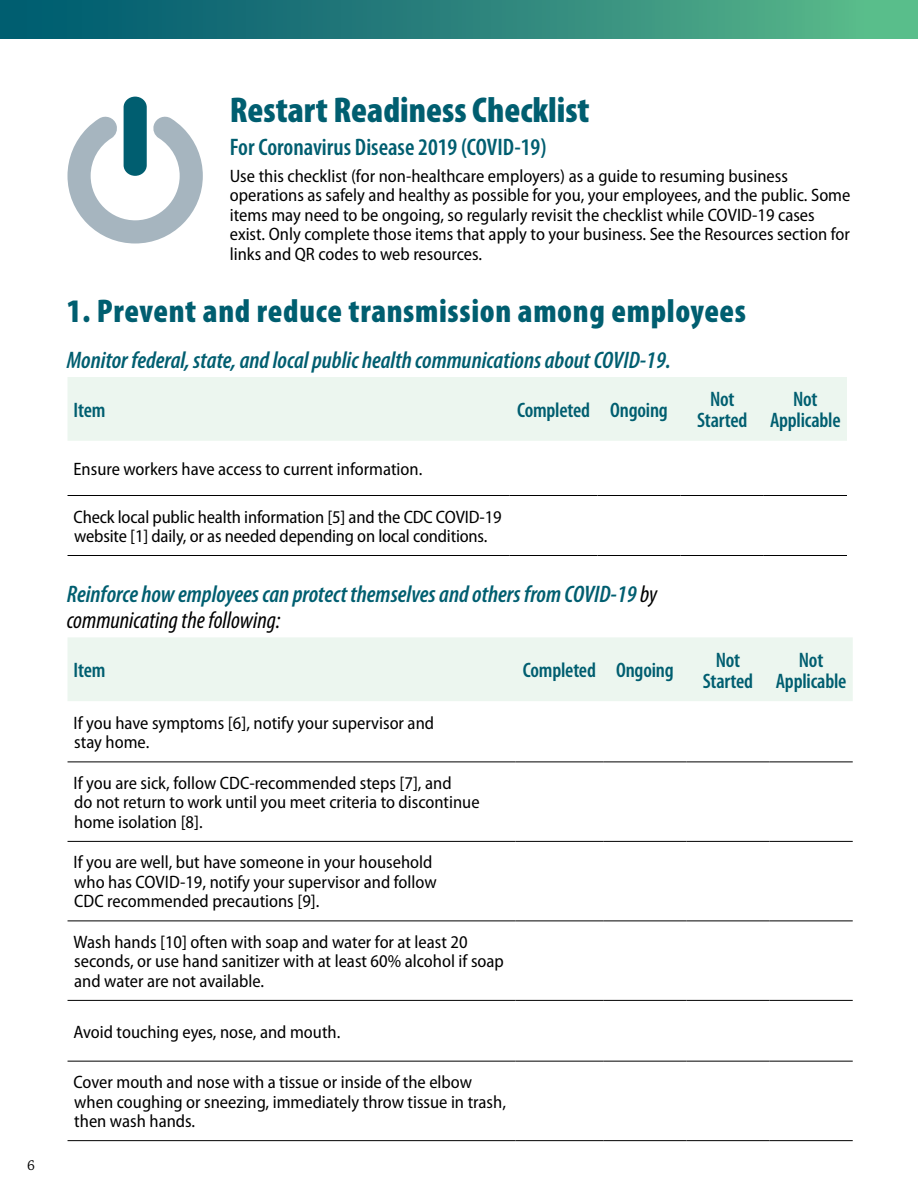
<style>
.page{position:relative;width:918px;height:1188px;background:#fff}
.page>*{position:absolute;margin:0;border:0;box-sizing:border-box;transform-origin:0 0}
.H2_B{font:900 condensed 36px "Myriad Pro";color:#005e70}
.H2_Tables_Sections{font:900 condensed 33px "Myriad Pro";letter-spacing:.02em;color:#005e70}
.H3_table_titles{font:italic 600 condensed 24px/25.5px "Myriad Pro";color:#005e70}
.t1{font:600 condensed 24px "Myriad Pro";color:#005e70}
.Table_Headers_DK_TEA{font:600 condensed 21px/21px "Myriad Pro";letter-spacing:-.01em;color:#005e70;text-align:center}
.TH_ROW{font:semi-condensed 18px/19.5px "Myriad Pro";color:#000}
.p_myriad{font:semi-condensed 18px/19.5px "Myriad Pro";color:#000}
.t2{font:15px "Chaparral Pro";color:#000}
.s1{font-weight:400;color:#000}
</style>
<div class="page">
<div style="left:0;top:0;width:918px;height:38px;background:linear-gradient(to right,#00536e,#5dba8b)"></div>
<div style="left:68px;top:377px;width:779px;height:64px;background:#ecf6ef"></div>
<hr style="left:68px;top:495px;width:442px;height:1px;background:#000">
<hr style="left:510px;top:495px;width:88px;height:1px;background:#000">
<hr style="left:598px;top:495px;width:83px;height:1px;background:#000">
<hr style="left:681px;top:495px;width:83px;height:1px;background:#000">
<hr style="left:764px;top:495px;width:83px;height:1px;background:#000">
<hr style="left:68px;top:555px;width:442px;height:1px;background:#000">
<hr style="left:510px;top:555px;width:88px;height:1px;background:#000">
<hr style="left:598px;top:555px;width:83px;height:1px;background:#000">
<hr style="left:681px;top:555px;width:83px;height:1px;background:#000">
<hr style="left:764px;top:555px;width:83px;height:1px;background:#000">
<div style="left:68px;top:637px;width:785px;height:64px;background:#ecf6ef"></div>
<hr style="left:68px;top:762px;width:448px;height:1px;background:#000">
<hr style="left:516px;top:762px;width:87px;height:1px;background:#000">
<hr style="left:603px;top:762px;width:83px;height:1px;background:#000">
<hr style="left:686px;top:762px;width:84px;height:1px;background:#000">
<hr style="left:770px;top:762px;width:83px;height:1px;background:#000">
<hr style="left:68px;top:841px;width:448px;height:1px;background:#000">
<hr style="left:516px;top:841px;width:87px;height:1px;background:#000">
<hr style="left:603px;top:841px;width:83px;height:1px;background:#000">
<hr style="left:686px;top:841px;width:84px;height:1px;background:#000">
<hr style="left:770px;top:841px;width:83px;height:1px;background:#000">
<hr style="left:68px;top:921px;width:448px;height:1px;background:#000">
<hr style="left:516px;top:921px;width:87px;height:1px;background:#000">
<hr style="left:603px;top:921px;width:83px;height:1px;background:#000">
<hr style="left:686px;top:921px;width:84px;height:1px;background:#000">
<hr style="left:770px;top:921px;width:83px;height:1px;background:#000">
<hr style="left:68px;top:1000px;width:448px;height:1px;background:#000">
<hr style="left:516px;top:1000px;width:87px;height:1px;background:#000">
<hr style="left:603px;top:1000px;width:83px;height:1px;background:#000">
<hr style="left:686px;top:1000px;width:84px;height:1px;background:#000">
<hr style="left:770px;top:1000px;width:83px;height:1px;background:#000">
<hr style="left:68px;top:1061px;width:448px;height:1px;background:#000">
<hr style="left:516px;top:1061px;width:87px;height:1px;background:#000">
<hr style="left:603px;top:1061px;width:83px;height:1px;background:#000">
<hr style="left:686px;top:1061px;width:84px;height:1px;background:#000">
<hr style="left:770px;top:1061px;width:83px;height:1px;background:#000">
<hr style="left:68px;top:1140px;width:448px;height:1px;background:#000">
<hr style="left:516px;top:1140px;width:87px;height:1px;background:#000">
<hr style="left:603px;top:1140px;width:83px;height:1px;background:#000">
<hr style="left:686px;top:1140px;width:84px;height:1px;background:#000">
<hr style="left:770px;top:1140px;width:83px;height:1px;background:#000">
<div style="left:124px;top:97px;width:23px;height:79px;background:#005e70;border-radius:11px"></div>
<svg style="left:67px;top:114px;width:136px;height:130px"></svg>
<p class="t2" style="left:27px;top:1157px;width:9px">6</p>
<h2 class="H2_B" style="left:230px;top:89px;width:361px">Restart Readiness Checklist</h2>
<h2 class="t1" style="left:230px;top:134px;width:318px">For Coronavirus Disease 2019 (COVID-19)</h2>
<p class="p_myriad" style="left:230px;top:166px;width:622px">Use this checklist (for non-healthcare employers) as a guide to resuming business operations as safely and healthy as possible for you, your employees, and the public. Some items may need to be ongoing, so regularly revisit the checklist while COVID-19 cases exist. Only complete those items that apply to your business. See the Resources section for links and QR codes to web resources.</p>
<h2 class="H2_Tables_Sections" style="left:67px;top:292px;width:681px">1. Prevent and reduce transmission among employees</h2>
<h3 class="H3_table_titles" style="left:67px;top:347px;width:606px">Monitor federal, state, and local public health communications about COVID-19.</h3>
<p class="Table_Headers_DK_TEA" style="left:74px;top:400px;width:33px">Item</p>
<p class="Table_Headers_DK_TEA" style="left:517px;top:400px;width:75px">Completed</p>
<p class="Table_Headers_DK_TEA" style="left:610px;top:400px;width:59px">Ongoing</p>
<p class="Table_Headers_DK_TEA" style="left:697px;top:389px;width:52px">Not<br>Started</p>
<p class="Table_Headers_DK_TEA" style="left:770px;top:389px;width:72px">Not<br>Applicable</p>
<p class="TH_ROW" style="left:74px;top:459px;width:350px">Ensure workers have access to current information.</p>
<p class="TH_ROW" style="left:74px;top:507px;width:430px">Check local public health information [5] and the CDC COVID-19 website [1] daily, or as needed depending on local conditions.</p>
<h3 class="H3_table_titles" style="left:67px;top:582px;width:592px">Reinforce how employees can protect themselves and others from COVID-19 <span class="s1">by communicating the following:</span></h3>
<p class="Table_Headers_DK_TEA" style="left:74px;top:660px;width:33px">Item</p>
<p class="Table_Headers_DK_TEA" style="left:523px;top:660px;width:75px">Completed</p>
<p class="Table_Headers_DK_TEA" style="left:616px;top:660px;width:59px">Ongoing</p>
<p class="Table_Headers_DK_TEA" style="left:703px;top:650px;width:52px">Not<br>Started</p>
<p class="Table_Headers_DK_TEA" style="left:776px;top:650px;width:72px">Not<br>Applicable</p>
<p class="TH_ROW" style="left:74px;top:713px;width:362px">If you have symptoms [6], notify your supervisor and stay home.</p>
<p class="TH_ROW" style="left:74px;top:774px;width:408px">If you are sick, follow CDC-recommended steps [7], and<br>do not return to work until you meet criteria to discontinue home isolation [8].</p>
<p class="TH_ROW" style="left:74px;top:853px;width:365px">If you are well, but have someone in your household who has COVID-19, notify your supervisor and follow<br>CDC recommended precautions [9].</p>
<p class="TH_ROW" style="left:74px;top:933px;width:432px">Wash hands [10] often with soap and water for at least 20 seconds, or use hand sanitizer with at least 60% alcohol if soap and water are not available.</p>
<p class="TH_ROW" style="left:74px;top:1022px;width:268px">Avoid touching eyes, nose, and mouth.</p>
<p class="TH_ROW" style="left:74px;top:1073px;width:434px">Cover mouth and nose with a tissue or inside of the elbow when coughing or sneezing, immediately throw tissue in trash, then wash hands.</p>
</div>
